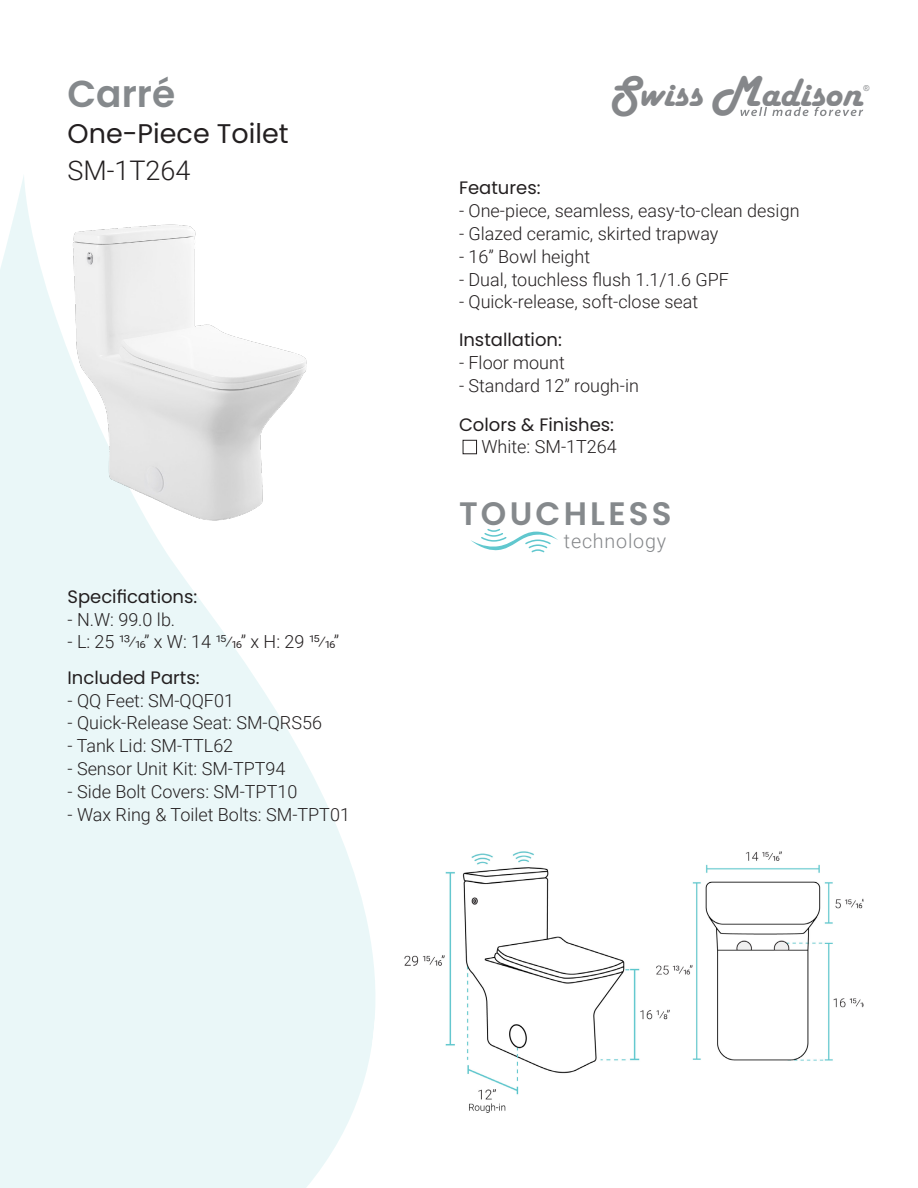
<style>
.page{position:relative;width:918px;height:1188px;background:#fff}
.page>*{position:absolute;margin:0;border:0;box-sizing:border-box;transform-origin:0 0}
.t1{font:41.1px "Harlow Solid";color:#85878a}
.t2{font:600 37.5px "Poppins";color:#85898c}
.t3{font:600 32.4px "Poppins";letter-spacing:.1em;color:#85898c}
.t4{font:27px "Poppins";color:#231f20}
.t5{font:300 27px "Roboto";color:#231f20}
.t6{font:300 19.65px "Roboto";letter-spacing:.04em;color:#85878a}
.t7{font:300 18px "Roboto";color:#231f20}
.t8{font:18px "Poppins";color:#231f20}
.t9{font:8.1px "Arial";color:#85878a}
.s1{font-size:45px}
</style>
<div class="page">
<svg style="left:0;top:176px;width:375px;height:1012px;fill:#eaf7f8"></svg>
<svg style="left:740px;top:107px;width:123px;height:9px"></svg>
<img style="left:404px;top:851px;width:460px;height:262px">
<div style="left:463px;top:440px;width:14px;height:14px;border:1px solid #231f20"></div>
<img style="left:47px;top:202px;width:263px;height:347px">
<svg style="left:471px;top:528px;width:87px;height:25px"></svg>
<p class="t2" style="left:68px;top:72px;width:109px">Carré</p>
<p class="t4" style="left:68px;top:118px;width:223px">One-Piece Toilet</p>
<p class="t5" style="left:68px;top:152px;width:125px">SM-1T264</p>
<p class="t8" style="left:68px;top:586px;width:131px">Specifications:</p>
<p class="t7" style="left:68px;top:607px;width:109px">- N.W: 99.0 lb.</p>
<p class="t7" style="left:68px;top:629px;width:273px">- L: 25 13/16” x W: 14 15/16” x H: 29 15/16”</p>
<p class="t8" style="left:68px;top:667px;width:134px">Included Parts:</p>
<p class="t7" style="left:68px;top:688px;width:168px">- QQ Feet: SM-QQF01</p>
<p class="t7" style="left:68px;top:710px;width:256px">- Quick-Release Seat: SM-QRS56</p>
<p class="t7" style="left:68px;top:733px;width:167px">- Tank Lid: SM-TTL62</p>
<p class="t7" style="left:68px;top:756px;width:220px">- Sensor Unit Kit: SM-TPT94</p>
<p class="t7" style="left:68px;top:779px;width:231px">- Side Bolt Covers: SM-TPT10</p>
<p class="t7" style="left:68px;top:802px;width:284px">- Wax Ring &amp; Toilet Bolts: SM-TPT01</p>
<p class="t1" style="left:609px;top:70px;width:254px"><span class="s1">S</span>wiss <span class="s1">M</span>adison</p>
<p class="t9" style="left:863px;top:83px;width:8px">®</p>
<p class="t8" style="left:459px;top:178px;width:83px">Features:</p>
<p class="t7" style="left:459px;top:198px;width:342px">- One-piece, seamless, easy-to-clean design</p>
<p class="t7" style="left:459px;top:221px;width:261px">- Glazed ceramic, skirted trapway</p>
<p class="t7" style="left:459px;top:244px;width:133px">- 16” Bowl height</p>
<p class="t7" style="left:459px;top:267px;width:271px">- Dual, touchless flush 1.1/1.6 GPF</p>
<p class="t7" style="left:459px;top:289px;width:241px">- Quick-release, soft-close seat</p>
<p class="t8" style="left:459px;top:330px;width:104px">Installation:</p>
<p class="t7" style="left:459px;top:350px;width:107px">- Floor mount</p>
<p class="t7" style="left:459px;top:373px;width:181px">- Standard 12” rough-in</p>
<p class="t8" style="left:459px;top:414px;width:157px">Colors &amp; Finishes:</p>
<p class="t7" style="left:482px;top:434px;width:137px">White: SM-1T264</p>
<p class="t3" style="left:459px;top:495px;width:214px">TOUCHLESS</p>
<p class="t6" style="left:564px;top:527px;width:104px">technology</p>
</div>
